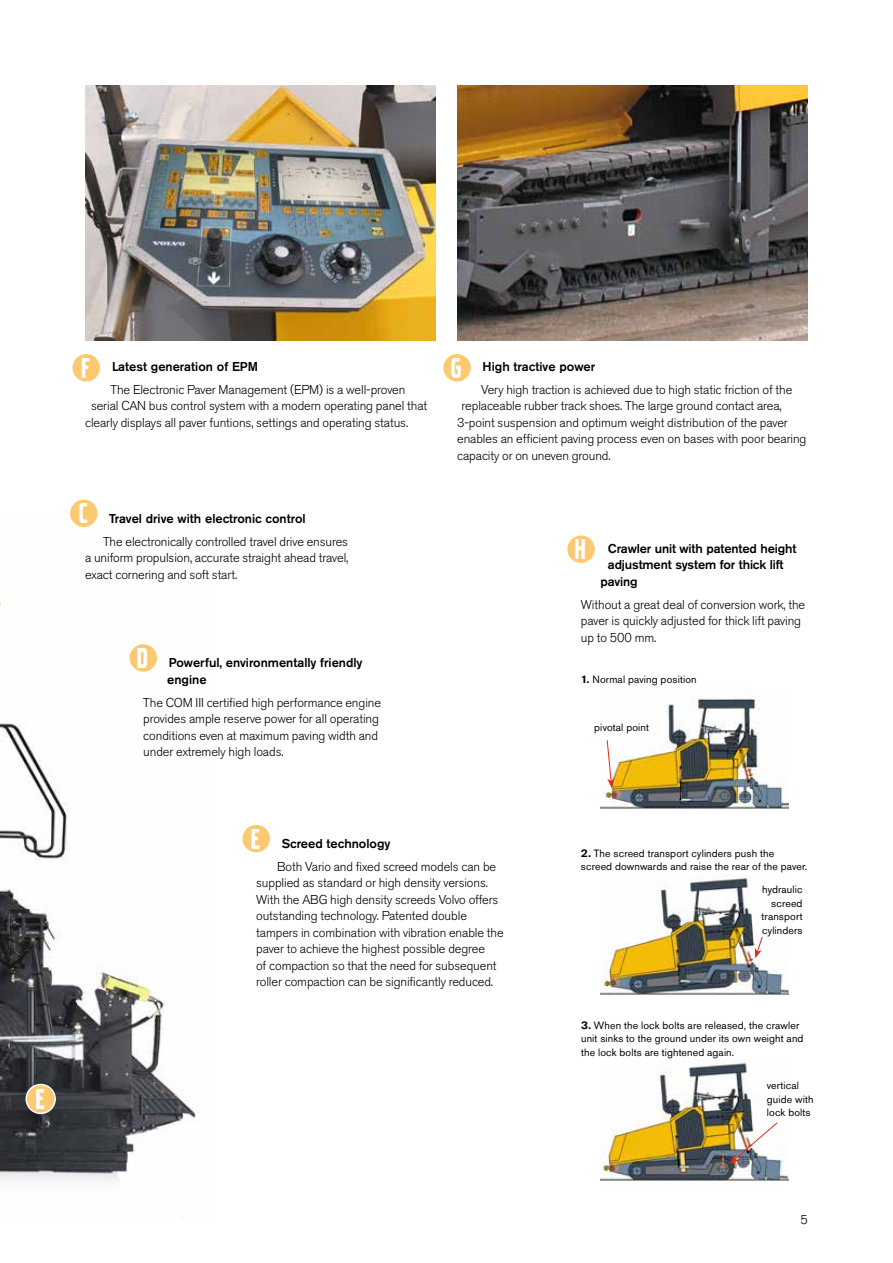
<style>
.page{position:relative;width:893px;height:1263px;background:#fff}
.page>*{position:absolute;margin:0;border:0;box-sizing:border-box;transform-origin:0 0}
.t1{font:30px "Volvo Broad Pro";color:#fff}
.t2{font:300 12.75px/16.5px "Volvo Sans Pro";letter-spacing:-.005em;color:#000}
.t3{font:500 12.75px/16.5px "Volvo Sans Pro";color:#000}
.t4{font:10.5px/13.5px "Volvo Sans Pro";letter-spacing:.015em;color:#000}
.s1{font-weight:700}
</style>
<div class="page">
<img style="left:0;top:517px;width:198px;height:665px">
<img style="left:457px;top:85px;width:351px;height:255px">
<img style="left:600px;top:698px;width:188px;height:111px">
<img style="left:600px;top:874px;width:188px;height:121px">
<img style="left:600px;top:1060px;width:188px;height:121px">
<svg style="left:606px;top:739px;width:8px;height:49px"></svg>
<svg style="left:755px;top:936px;width:8px;height:22px"></svg>
<img style="left:729px;top:1121px;width:49px;height:43px">
<img style="left:85px;top:85px;width:351px;height:255px">
<div style="left:70px;top:500px;width:28px;height:27px;background:#fcc870;border-radius:50%"></div>
<div style="left:73px;top:354px;width:27px;height:27px;background:#fcc870;border-radius:50%"></div>
<div style="left:443px;top:354px;width:28px;height:27px;background:#fcc870;border-radius:50%"></div>
<div style="left:130px;top:644px;width:27px;height:28px;background:#fcc870;border-radius:50%"></div>
<div style="left:242px;top:825px;width:28px;height:27px;background:#fcc870;border-radius:50%"></div>
<div style="left:26px;top:1084px;width:29px;height:29px;background:#fcc870;border-radius:50%"></div>
<div style="left:26px;top:1084px;width:30px;height:30px;border:2px solid #fff;border-radius:50%"></div>
<div style="left:567px;top:535px;width:28px;height:29px;background:#fcc870;border-radius:50%"></div>
<div style="left:566px;top:534px;width:30px;height:30px;border:2px solid #fff;border-radius:50%"></div>
<h1 class="t1" style="left:35px;top:1085px;width:11px">E</h1>
<h1 class="t1" style="left:81px;top:354px;width:10px">F</h1>
<h1 class="t1" style="left:451px;top:354px;width:12px">G</h1>
<p class="t3" style="left:112px;top:358px;width:148px">Latest generation of EPM</p>
<p class="t2" style="left:111px;top:381px;width:296px">The Electronic Paver Management (EPM) is a well-proven</p>
<p class="t2" style="left:91px;top:398px;width:338px">serial CAN bus control system with a modern operating panel that</p>
<p class="t2" style="left:85px;top:414px;width:325px">clearly displays all paver funtions, settings and operating status.</p>
<p class="t3" style="left:483px;top:358px;width:114px">High tractive power</p>
<p class="t2" style="left:481px;top:381px;width:313px">Very high traction is achieved due to high static friction of the</p>
<p class="t2" style="left:462px;top:398px;width:322px">replaceable rubber track shoes. The large ground contact area,</p>
<p class="t2" style="left:457px;top:414px;width:332px">3-point suspension and optimum weight distribution of the paver</p>
<p class="t2" style="left:457px;top:431px;width:351px">enables an efficient paving process even on bases with poor bearing</p>
<p class="t2" style="left:457px;top:447px;width:155px">capacity or on uneven ground.</p>
<h1 class="t1" style="left:79px;top:499px;width:10px">C</h1>
<p class="t3" style="left:109px;top:510px;width:198px">Travel drive with electronic control</p>
<p class="t2" style="left:85px;top:533px;width:265px;text-align:justify;text-indent:18px">The electronically controlled travel drive ensures a uniform propulsion, accurate straight ahead travel, exact cornering and soft start.</p>
<p class="t3" style="left:608px;top:540px;width:190px">Crawler unit with patented height</p>
<h1 class="t1" style="left:574px;top:535px;width:13px">H</h1>
<p class="t3" style="left:608px;top:556px;width:177px">adjustment system for thick lift</p>
<p class="t3" style="left:600px;top:573px;width:39px">paving</p>
<p class="t2" style="left:581px;top:596px;width:226px">Without a great deal of conversion work, the paver is quickly adjusted for thick lift paving up to 500 mm.</p>
<h1 class="t1" style="left:137px;top:644px;width:12px">D</h1>
<p class="t3" style="left:167px;top:654px;width:197px">Powerful, environmentally friendly engine</p>
<p class="t2" style="left:143px;top:694px;width:239px">The COM III certified high performance engine provides ample reserve power for all operating conditions even at maximum paving width and under extremely high loads.</p>
<h1 class="t1" style="left:251px;top:825px;width:11px">E</h1>
<p class="t3" style="left:282px;top:835px;width:110px">Screed technology</p>
<p class="t2" style="left:256px;top:858px;width:249px;text-indent:21px">Both Vario and fixed screed models can be supplied as standard or high density versions.<br>With the ABG high density screeds Volvo offers outstanding technology. Patented double tampers in combination with vibration enable the paver to achieve the highest possible degree<br>of compaction so that the need for subsequent roller compaction can be significantly reduced.</p>
<p class="t4" style="left:581px;top:673px;width:117px"><span class="s1">1.</span> Normal paving position</p>
<p class="t4" style="left:594px;top:720px;width:56px">pivotal point</p>
<p class="t4" style="left:581px;top:846px;width:228px"><span class="s1">2.</span> The screed transport cylinders push the screed downwards and raise the rear of the paver.</p>
<p class="t4" style="left:762px;top:883px;width:42px;text-align:right">hydraulic screed transport cylinders</p>
<p class="t4" style="left:581px;top:1018px;width:224px"><span class="s1">3.</span> When the lock bolts are released, the crawler unit sinks to the ground under its own weight and the lock bolts are tightened again.</p>
<p class="t4" style="left:767px;top:1079px;width:48px">vertical guide with lock bolts</p>
<p class="t2" style="left:800px;top:1211px;width:9px">5</p>
</div>
